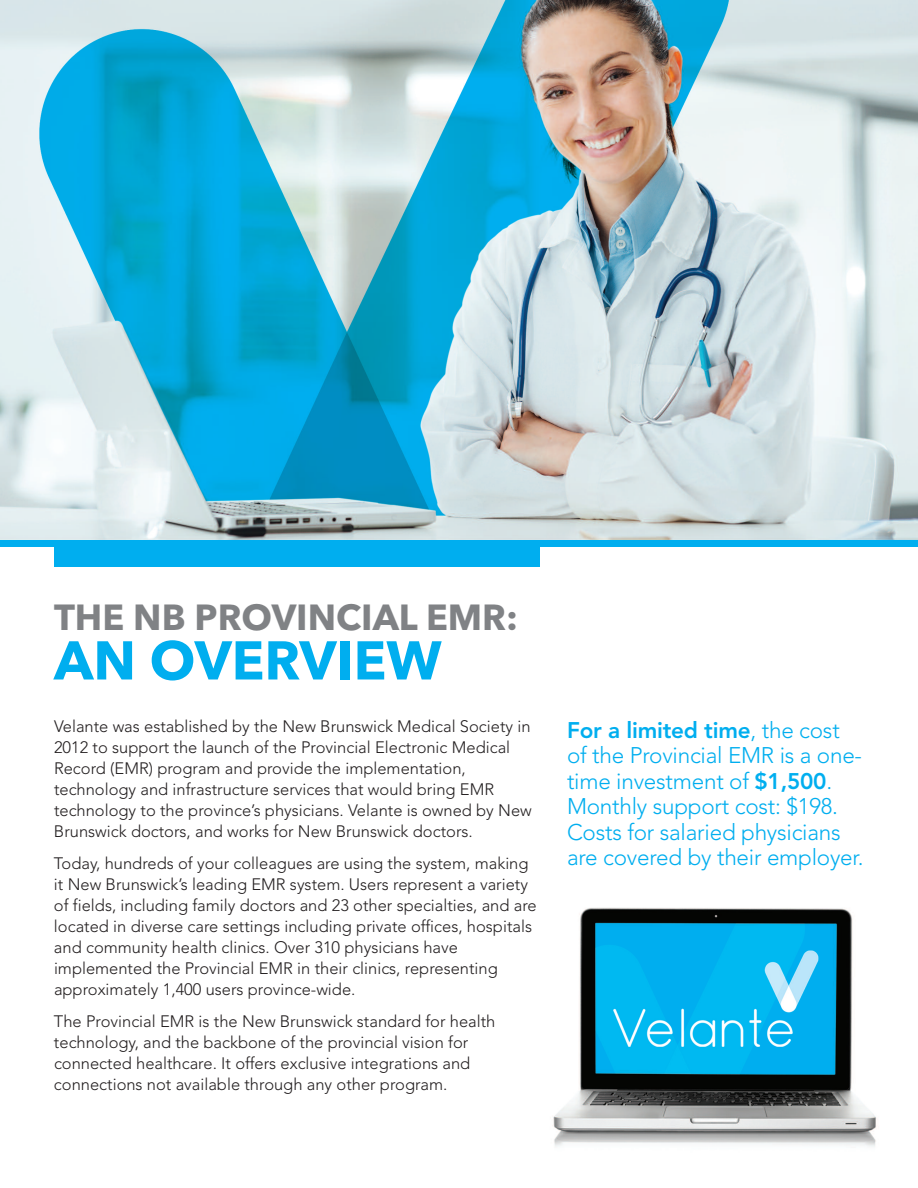
<style>
.page{position:relative;width:918px;height:1188px;background:#fff}
.page>*{position:absolute;margin:0;border:0;box-sizing:border-box;transform-origin:0 0}
.t1{font:700 54px "Avenir Next";color:#00aeef}
.t2{font:700 36px "Avenir Next";color:#808285}
.t3{font:300 22.5px/25.5px "Avenir";letter-spacing:-.01em;color:#00aeef}
.t4{font:300 16.5px/21px "Avenir";color:#231f20}
.s1{font-weight:800}
</style>
<div class="page">
<img style="left:552px;top:907px;width:325px;height:240px">
<img style="left:0;top:0;width:918px;height:540px">
<div style="left:54px;top:540px;width:486px;height:27px;background:#00aeef"></div>
<div style="left:0;top:540px;width:918px;height:7px;background:#00aeef"></div>
<h2 class="t2" style="left:54px;top:586px;width:466px">THE NB PROVINCIAL EMR:</h2>
<h1 class="t1" style="left:54px;top:614px;width:389px">AN OVERVIEW</h1>
<p class="t4" style="left:54px;top:716px;width:479px">Velante was established by the New Brunswick Medical Society in 2012 to support the launch of the Provincial Electronic Medical Record (EMR) program and provide the implementation, technology and infrastructure services that would bring EMR technology to the province’s physicians. Velante is owned by New Brunswick doctors, and works for New Brunswick doctors.</p>
<p class="t4" style="left:54px;top:853px;width:484px">Today, hundreds of your colleagues are using the system, making it New Brunswick’s leading EMR system. Users represent a variety of fields, including family doctors and 23 other specialties, and are located in diverse care settings including private offices, hospitals and community health clinics. Over 310 physicians have implemented the Provincial EMR in their clinics, representing approximately 1,400 users province-wide.</p>
<p class="t4" style="left:54px;top:1010px;width:443px">The Provincial EMR is the New Brunswick standard for health technology, and the backbone of the provincial vision for connected healthcare. It offers exclusive integrations and connections not available through any other program.</p>
<h3 class="t3" style="left:567px;top:718px;width:298px"><span class="s1">For a limited time</span>, the cost of the Provincial EMR is a one&shy;time investment of <span class="s1">$1,500</span>.<br>Monthly support cost: $198.<br>Costs for salaried physicians are covered by their employer.</h3>
</div>
